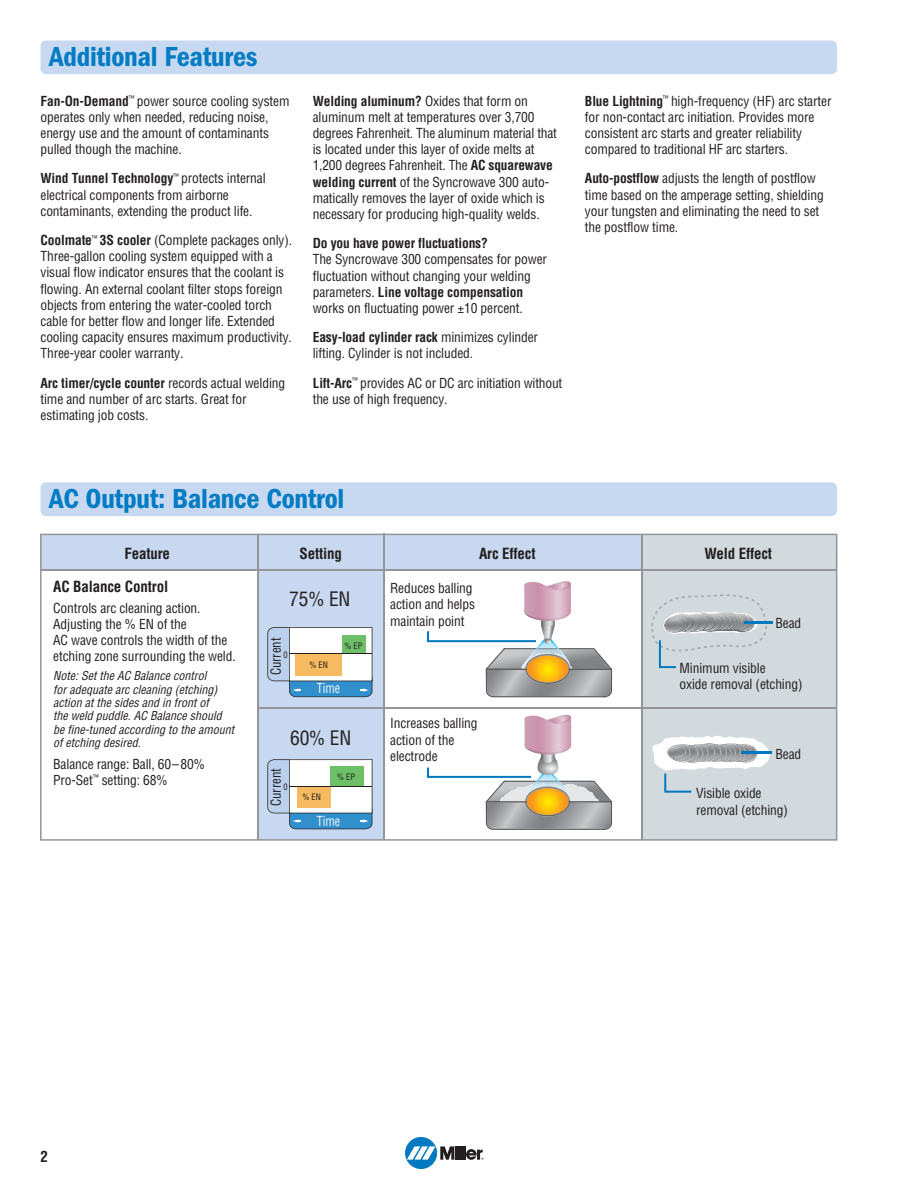
<style>
.page{position:relative;width:918px;height:1188px;background:#fff}
.page>*{position:absolute;margin:0;border:0;box-sizing:border-box;transform-origin:0 0}
.t1{font:28.5px "ITC Franklin Gothic Std Dm Cd";letter-spacing:-.01em;color:#007bc4}
.t2{font:condensed 19.5px "Helvetica";letter-spacing:-.01em;color:#231f20}
.t3{font:700 condensed 15px "Helvetica";letter-spacing:-.01em;color:#231f20}
.t4{font:condensed 13.5px/16.2px "Helvetica";letter-spacing:-.01em;color:#231f20}
.t5{font:700 condensed 13.5px "Helvetica";letter-spacing:-.01em;color:#231f20}
.t6{font:condensed 13.5px "Helvetica";letter-spacing:-.01em;color:#231f20;scale:.96 1}
.t7{font:condensed 13.5px "Helvetica";color:#f5f6f6;scale:.9 1}
.t8{font:italic condensed 12px/13.5px "Helvetica";color:#231f20}
.t9{font:condensed 8.7px "Helvetica";color:#231f20;scale:.96 1}
.s1{font-weight:700}
</style>
<div class="page">
<div style="left:405px;top:1137px;width:32px;height:32px;background:#0079c1;border-radius:50%"></div>
<hr style="left:459px;top:1146px;width:3px;height:14px;background:#231f20">
<hr style="left:463px;top:1146px;width:3px;height:14px;background:#231f20">
<svg style="left:407px;top:1146px;width:51px;height:14px"></svg>
<svg style="left:466px;top:1149px;width:18px;height:11px"></svg>
<div style="left:41px;top:482px;width:796px;height:34px;background:#c7d9f0;border-radius:5px"></div>
<div style="left:41px;top:40px;width:796px;height:34px;background:#c7d9f0;border-radius:5px"></div>
<svg style="left:40px;top:534px;width:797px;height:307px"></svg>
<h1 class="t1" style="left:49px;top:46px;width:210px">Additional Features</h1>
<p class="t4" style="left:41px;top:94px;width:251px"><span class="s1">Fan-On-Demand</span><sup>™</sup> power source cooling system operates only when needed, reducing noise, energy use and the amount of contaminants pulled though the machine.</p>
<p class="t4" style="left:40px;top:172px;width:227px"><span class="s1">Wind Tunnel Technology</span><sup>™</sup> protects internal electrical components from airborne contaminants, extending the product life.</p>
<p class="t4" style="left:40px;top:233px;width:253px"><span class="s1">Coolmate</span><sup>™</sup> <span class="s1">3S cooler</span> (Complete packages only).<br>Three-gallon cooling system equipped with a visual flow indicator ensures that the coolant is flowing. An external coolant filter stops foreign objects from entering the water-cooled torch cable for better flow and longer life. Extended cooling capacity ensures maximum productivity.<br>Three-year cooler warranty.</p>
<p class="t4" style="left:40px;top:376px;width:246px"><span class="s1">Arc timer/cycle counter</span> records actual welding time and number of arc starts. Great for estimating job costs.</p>
<p class="t4" style="left:313px;top:94px;width:246px"><span class="s1">Welding aluminum?</span> Oxides that form on aluminum melt at temperatures over 3,700 degrees Fahrenheit. The aluminum material that is located under this layer of oxide melts at 1,200 degrees Fahrenheit. The <span class="s1">AC squarewave welding current</span> of the Syncrowave 300 auto - matically removes the layer of oxide which is necessary for producing high-quality welds.</p>
<p class="t5" style="left:313px;top:238px;width:177px">Do you have power fluctuations?</p>
<p class="t4" style="left:313px;top:253px;width:236px">The Syncrowave 300 compensates for power fluctuation without changing your welding parameters. <span class="s1">Line voltage compensation </span>works on fluctuating power ±10 percent.</p>
<p class="t4" style="left:313px;top:330px;width:227px"><span class="s1">Easy-load cylinder rack</span> minimizes cylinder lifting. Cylinder is not included.</p>
<p class="t4" style="left:313px;top:376px;width:251px"><span class="s1">Lift-Arc</span><sup>™</sup> provides AC or DC arc initiation without the use of high frequency.</p>
<p class="t4" style="left:585px;top:94px;width:248px"><span class="s1">Blue Lightning</span><sup>™</sup> high-frequency (HF) arc starter for non-contact arc initiation. Provides more consistent arc starts and greater reliability compared to traditional HF arc starters.</p>
<p class="t4" style="left:585px;top:172px;width:240px"><span class="s1">Auto-postflow</span> adjusts the length of postflow time based on the amperage setting, shielding your tungsten and eliminating the need to set the postflow time.</p>
<h1 class="t1" style="left:49px;top:488px;width:297px">AC Output: Balance Control</h1>
<p class="t3" style="left:124px;top:548px;width:47px">Feature</p>
<p class="t3" style="left:300px;top:548px;width:44px">Setting</p>
<p class="t3" style="left:479px;top:548px;width:58px">Arc Effect</p>
<p class="t3" style="left:704px;top:548px;width:69px">Weld Effect</p>
<h2 class="t2" style="left:289px;top:591px;width:63px">75% EN</h2>
<p class="t3" style="left:53px;top:580px;width:116px">AC Balance Control</p>
<p class="t4" style="left:53px;top:602px;width:184px;line-height:15.8px">Controls arc cleaning action.<br>Adjusting the % EN of the<br>AC wave controls the width of the etching zone surrounding the weld.</p>
<p class="t8" style="left:53px;top:670px;width:182px">Note: Set the AC Balance control<br>for adequate arc cleaning (etching) action at the sides and in front of<br>the weld puddle. AC Balance should be fine-tuned according to the amount of etching desired.</p>
<p class="t4" style="left:53px;top:758px;width:153px;line-height:15.8px">Balance range: Ball, 60–80%<br>Pro-Set<sup>™</sup> setting: 68%</p>
<p class="t4" style="left:390px;top:581px;width:86px">Reduces balling action and helps maintain point</p>
<p class="t4" style="left:775px;top:616px;width:27px">Bead</p>
<p class="t6" style="left:271px;top:675px;width:41px;rotate:-90deg">Current</p>
<p class="t9" style="left:344px;top:642px;width:20px">% EP</p>
<p class="t9" style="left:284px;top:651px;width:6px">0</p>
<p class="t9" style="left:309px;top:661px;width:21px">% EN</p>
<p class="t4" style="left:680px;top:661px;width:124px">Minimum visible<br>oxide removal (etching)</p>
<p class="t7" style="left:317px;top:683px;width:28px">Time</p>
<p class="t4" style="left:390px;top:716px;width:89px">Increases balling action of the electrode</p>
<h2 class="t2" style="left:290px;top:730px;width:63px">60% EN</h2>
<p class="t4" style="left:775px;top:747px;width:27px">Bead</p>
<p class="t6" style="left:271px;top:806px;width:41px;rotate:-90deg">Current</p>
<p class="t9" style="left:337px;top:773px;width:20px">% EP</p>
<p class="t9" style="left:284px;top:784px;width:6px">0</p>
<p class="t4" style="left:696px;top:786px;width:93px">Visible oxide removal (etching)</p>
<p class="t9" style="left:302px;top:794px;width:21px">% EN</p>
<p class="t7" style="left:317px;top:816px;width:28px">Time</p>
<p class="t3" style="left:41px;top:1151px;width:9px">2</p>
</div>
